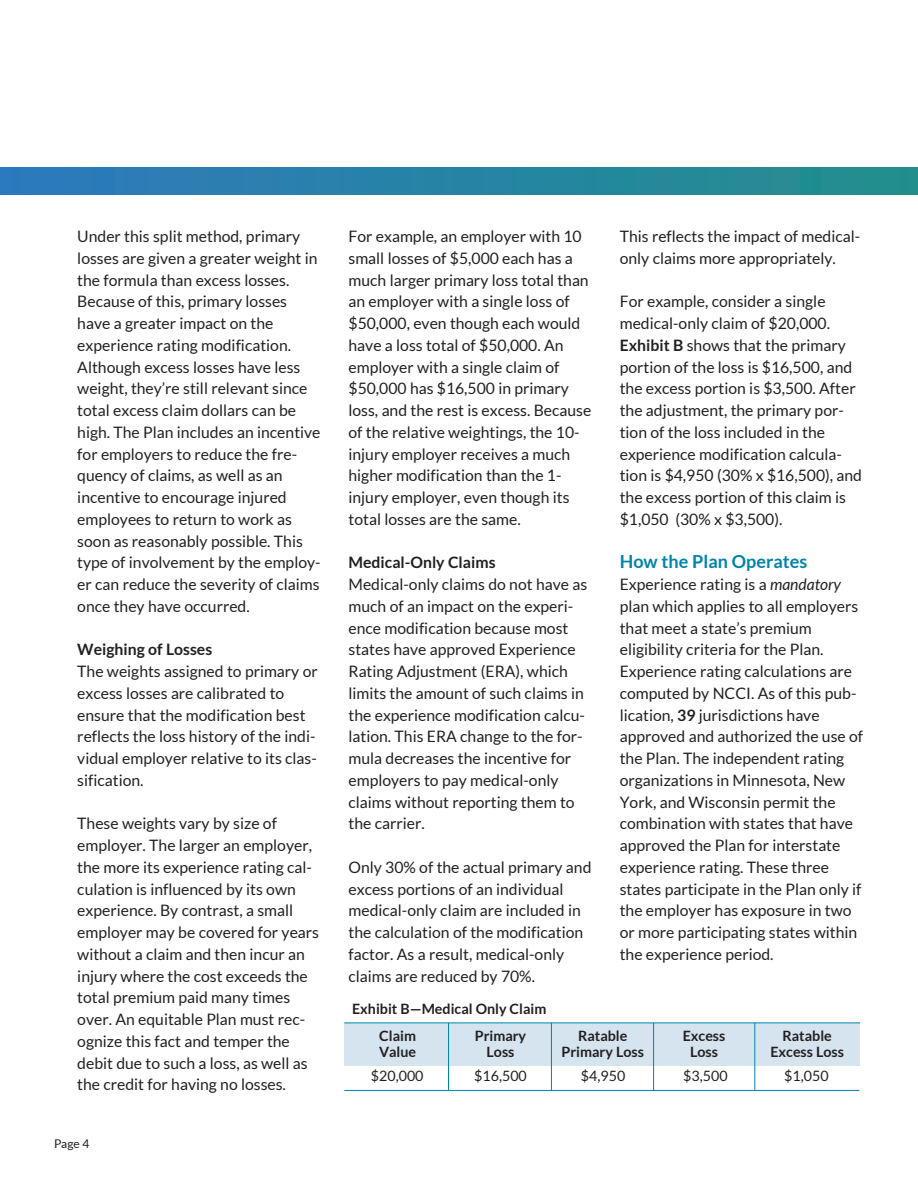
<style>
.page{position:relative;width:918px;height:1188px;background:#fff}
.page>*{position:absolute;margin:0;border:0;box-sizing:border-box;transform-origin:0 0}
.t1{font:700 18px "Lato";color:#0083aa}
.t2{font:15.75px/21.8px "Lato";color:#231f20}
.t3{font:700 15.75px "Lato";color:#231f20}
.t4{font:700 14.25px/15.8px "Lato";color:#231f20;text-align:center}
.t5{font:14.25px "Lato";color:#231f20}
.t6{font:12px "Lato";color:#231f20}
.s1{font-weight:700}
.s2{font-style:italic}
</style>
<div class="page">
<div style="left:0;top:167px;width:918px;height:27px;background:linear-gradient(to right,#2d79be,#228f8c)"></div>
<div style="left:344px;top:1023px;width:516px;height:42px;background:#d5e4ee"></div>
<hr style="left:448px;top:1023px;width:1px;height:68px;background:#0083aa">
<hr style="left:551px;top:1023px;width:1px;height:68px;background:#0083aa">
<hr style="left:653px;top:1023px;width:1px;height:68px;background:#0083aa">
<hr style="left:754px;top:1023px;width:1px;height:68px;background:#0083aa">
<hr style="left:344px;top:1090px;width:515px;height:1px;background:#0083aa">
<hr style="left:344px;top:1023px;width:516px;height:1px;background:#0083aa">
<p class="t2" style="left:77px;top:225px;width:245px">Under this split method, primary losses are given a greater weight in the formula than excess losses.<br>Because of this, primary losses have a greater impact on the experience rating modification.<br>Although excess losses have less weight, they’re still relevant since total excess claim dollars can be high. The Plan includes an incentive for employers to reduce the fre&shy;quency of claims, as well as an incentive to encourage injured employees to return to work as soon as reasonably possible. This type of involvement by the employ&shy;er can reduce the severity of claims once they have occurred.</p>
<p class="t3" style="left:77px;top:640px;width:136px">Weighing of Losses</p>
<p class="t2" style="left:77px;top:660px;width:242px">The weights assigned to primary or excess losses are calibrated to ensure that the modification best reflects the loss history of the indi&shy;vidual employer relative to its clas&shy;sification.</p>
<p class="t2" style="left:77px;top:812px;width:243px">These weights vary by size of employer. The larger an employer, the more its experience rating cal&shy;culation is influenced by its own experience. By contrast, a small employer may be covered for years without a claim and then incur an injury where the cost exceeds the total premium paid many times over. An equitable Plan must rec&shy;ognize this fact and temper the debit due to such a loss, as well as the credit for having no losses.</p>
<p class="t6" style="left:54px;top:1136px;width:37px">Page 4</p>
<p class="t2" style="left:349px;top:225px;width:244px">For example, an employer with 10 small losses of $5,000 each has a much larger primary loss total than an employer with a single loss of $50,000, even though each would have a loss total of $50,000. An employer with a single claim of $50,000 has $16,500 in primary loss, and the rest is excess. Because of the relative weightings, the 10- injury employer receives a much higher modification than the 1- injury employer, even though its total losses are the same.</p>
<p class="t3" style="left:349px;top:553px;width:149px">Medical-Only Claims</p>
<p class="t2" style="left:349px;top:573px;width:240px">Medical-only claims do not have as much of an impact on the experi&shy;ence modification because most states have approved Experience<br>Rating Adjustment (ERA), which limits the amount of such claims in the experience modification calcu&shy;lation. This ERA change to the for&shy;mula decreases the incentive for employers to pay medical-only claims without reporting them to the carrier.</p>
<p class="t2" style="left:349px;top:856px;width:244px">Only 30% of the actual primary and excess portions of an individual medical-only claim are included in the calculation of the modification factor. As a result, medical-only claims are reduced by 70%.</p>
<p class="t4" style="left:352px;top:1000px;width:196px">Exhibit B—Medical Only Claim</p>
<p class="t2" style="left:620px;top:225px;width:242px">This reflects the impact of medical&shy;only claims more appropriately.</p>
<p class="t2" style="left:620px;top:290px;width:244px">For example, consider a single medical-only claim of $20,000.<br><span class="s1">Exhibit B</span> shows that the primary portion of the loss is $16,500, and the excess portion is $3,500. After the adjustment, the primary por&shy;tion of the loss included in the experience modification calcula&shy;tion is $4,950 (30% x $16,500), and the excess portion of this claim is $1,050 (30% x $3,500).</p>
<p class="t1" style="left:620px;top:551px;width:189px">How the Plan Operates</p>
<p class="t2" style="left:620px;top:573px;width:245px">Experience rating is a <span class="s2">mandatory </span>plan which applies to all employers that meet a state’s premium eligibility criteria for the Plan.<br>Experience rating calculations are computed by NCCI. As of this pub&shy;lication, <span class="s1">39</span> jurisdictions have approved and authorized the use of the Plan. The independent rating organizations in Minnesota, New<br>York, and Wisconsin permit the combination with states that have approved the Plan for interstate experience rating. These three states participate in the Plan only if the employer has exposure in two or more participating states within the experience period.</p>
<p class="t4" style="left:379px;top:1028px;width:39px;text-align:left">Claim<br>Value</p>
<p class="t4" style="left:475px;top:1028px;width:53px">Primary<br>Loss</p>
<p class="t4" style="left:562px;top:1028px;width:84px">Ratable<br>Primary Loss</p>
<p class="t4" style="left:683px;top:1028px;width:44px">Excess<br>Loss</p>
<p class="t4" style="left:770px;top:1028px;width:75px">Ratable<br>Excess Loss</p>
<p class="t5" style="left:371px;top:1067px;width:54px">$20,000</p>
<p class="t5" style="left:474px;top:1067px;width:54px">$16,500</p>
<p class="t5" style="left:581px;top:1067px;width:46px">$4,950</p>
<p class="t5" style="left:683px;top:1067px;width:46px">$3,500</p>
<p class="t5" style="left:784px;top:1067px;width:46px">$1,050</p>
</div>
